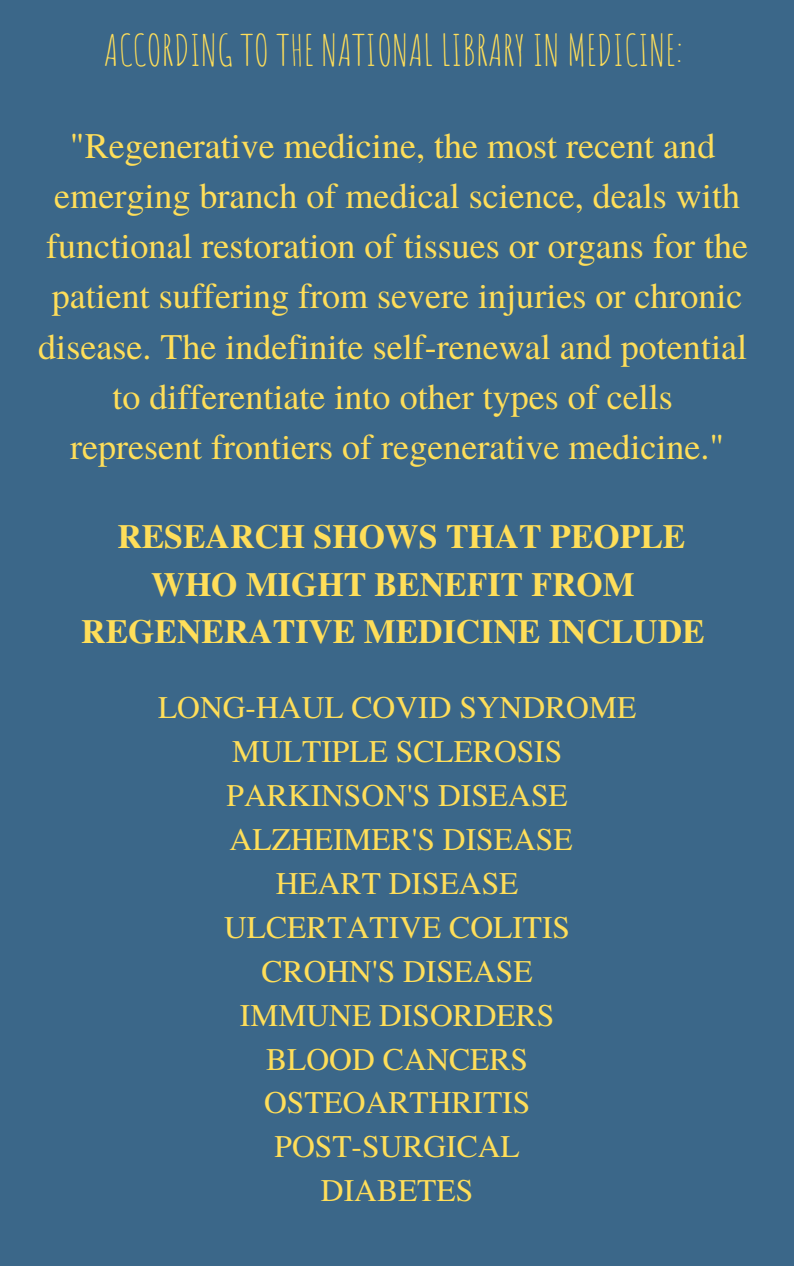
<style>
.page{position:relative;width:794px;height:1266px;background:#fff}
.page>*{position:absolute;margin:0;border:0;box-sizing:border-box;transform-origin:0 0}
.t1{font:42px "Amatic SC";color:#ffde59}
.t2{font:36px/50.1px "Te X Gyre Termes";color:#ffde59;text-align:center}
.t3{font:700 33.75px "Te X Gyre Termes";color:#ffde59}
.t4{font:31.5px "Te X Gyre Termes";color:#ffde59}
</style>
<div class="page">
<div style="left:0;top:0;width:793px;height:1266px;background:#3b6789"></div>
<p class="t1" style="left:104px;top:23px;width:580px">ACCORDING TO THE NATIONAL LIBRARY IN MEDICINE:</p>
<p class="t2" style="left:70px;top:119px;width:646px">"Regenerative medicine, the most recent and</p>
<p class="t2" style="left:38px;top:169px;width:711px">emerging branch of medical science, deals with functional restoration of tissues or organs for the patient suffering from severe injuries or chronic disease. The indefinite self-renewal and potential</p>
<p class="t2" style="left:112px;top:370px;width:562px">to differentiate into other types of cells</p>
<p class="t2" style="left:70px;top:420px;width:655px">represent frontiers of regenerative medicine."</p>
<p class="t3" style="left:117px;top:510px;width:569px">RESEARCH SHOWS THAT PEOPLE</p>
<p class="t3" style="left:151px;top:558px;width:484px">WHO MIGHT BENEFIT FROM</p>
<p class="t3" style="left:81px;top:605px;width:624px">REGENERATIVE MEDICINE INCLUDE</p>
<p class="t4" style="left:158px;top:685px;width:479px">LONG-HAUL COVID SYNDROME</p>
<p class="t4" style="left:232px;top:729px;width:331px">MULTIPLE SCLEROSIS</p>
<p class="t4" style="left:226px;top:773px;width:342px">PARKINSON'S DISEASE</p>
<p class="t4" style="left:229px;top:817px;width:344px">ALZHEIMER'S DISEASE</p>
<p class="t4" style="left:276px;top:860px;width:244px">HEART DISEASE</p>
<p class="t4" style="left:224px;top:904px;width:347px">ULCERTATIVE COLITIS</p>
<p class="t4" style="left:261px;top:948px;width:272px">CROHN'S DISEASE</p>
<p class="t4" style="left:240px;top:992px;width:316px">IMMUNE DISORDERS</p>
<p class="t4" style="left:266px;top:1036px;width:263px">BLOOD CANCERS</p>
<p class="t4" style="left:264px;top:1080px;width:268px">OSTEOARTHRITIS</p>
<p class="t4" style="left:274px;top:1124px;width:247px">POST-SURGICAL</p>
<p class="t4" style="left:321px;top:1168px;width:154px">DIABETES</p>
</div>
